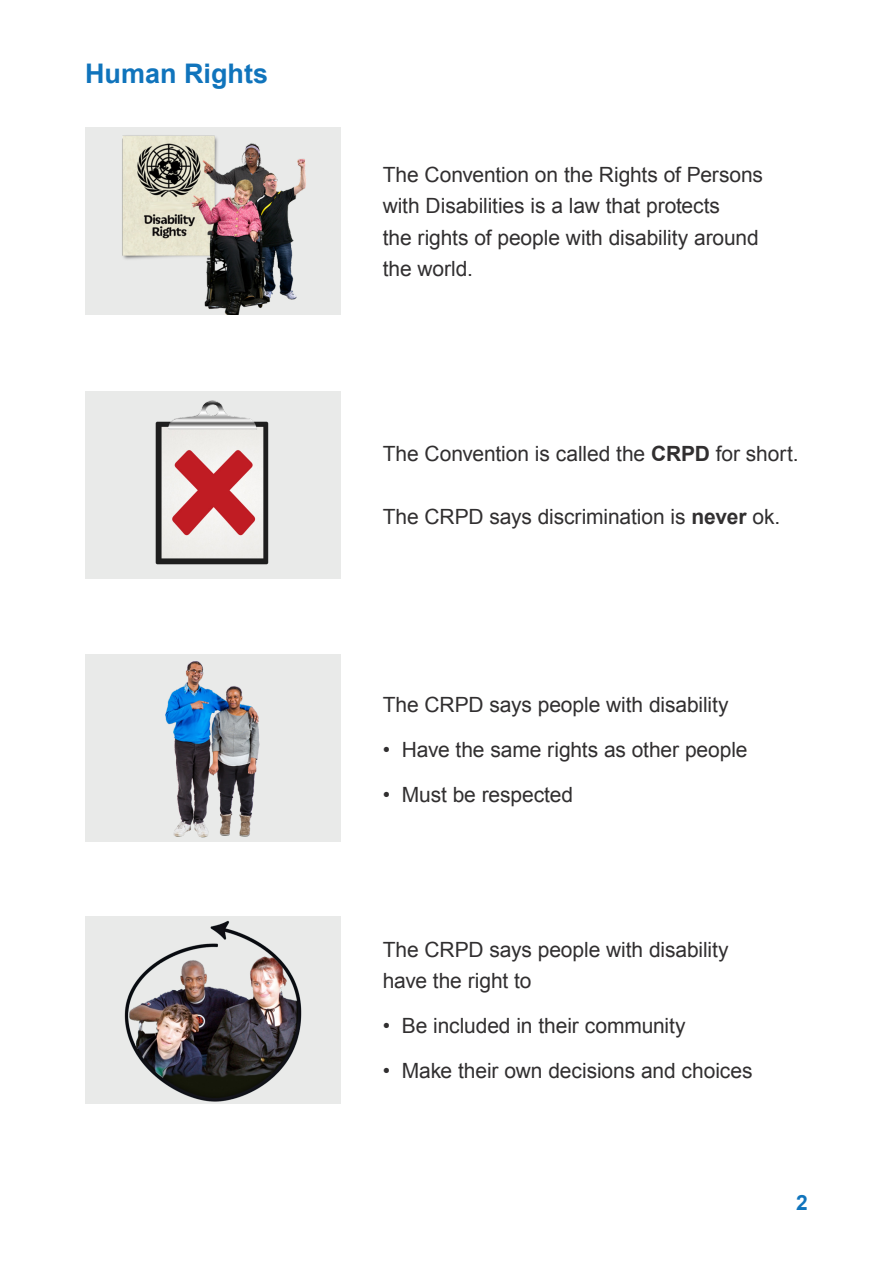
<style>
.page{position:relative;width:893px;height:1263px;background:#fff}
.page>*{position:absolute;margin:0;border:0;box-sizing:border-box;transform-origin:0 0}
.t1{font:700 27px "Arial";color:#1074bc}
.t2{font:21px/31.5px "Arial";letter-spacing:-.005em;color:#312f30}
.t3{font:700 21px "Arial";color:#1074bc}
.s1{font-weight:700}
</style>
<div class="page">
<div style="left:85px;top:654px;width:255px;height:187px;background:#e9eae9"></div>
<img style="left:165px;top:661px;width:95px;height:177px">
<div style="left:85px;top:916px;width:255px;height:187px;background:#e9eae9"></div>
<img style="left:124px;top:921px;width:178px;height:181px">
<div style="left:85px;top:392px;width:255px;height:187px;background:#e9eae9"></div>
<img style="left:155px;top:400px;width:114px;height:165px">
<div style="left:85px;top:128px;width:255px;height:187px;background:#e9eae9"></div>
<img style="left:122px;top:135px;width:184px;height:180px">
<p class="t1" style="left:85px;top:56px;width:185px">Human Rights</p>
<p class="t2" style="left:383px;top:159px;width:382px">The Convention on the Rights of Persons</p>
<p class="t2" style="left:383px;top:190px;width:378px">with Disabilities is a law that protects<br>the rights of people with disability around the world.</p>
<p class="t2" style="left:383px;top:438px;width:418px">The Convention is called the <span class="s1">CRPD</span> for short.</p>
<p class="t2" style="left:383px;top:501px;width:399px">The CRPD says discrimination is <span class="s1">never</span> ok.</p>
<p class="t2" style="left:383px;top:689px;width:347px">The CRPD says people with disability</p>
<p class="t2" style="left:383px;top:734px;width:366px">• Have the same rights as other people</p>
<p class="t2" style="left:383px;top:779px;width:192px">• Must be respected</p>
<p class="t2" style="left:383px;top:934px;width:347px">The CRPD says people with disability have the right to</p>
<p class="t2" style="left:383px;top:1010px;width:305px">• Be included in their community</p>
<p class="t2" style="left:383px;top:1055px;width:371px">• Make their own decisions and choices</p>
<p class="t3" style="left:796px;top:1188px;width:13px">2</p>
</div>
